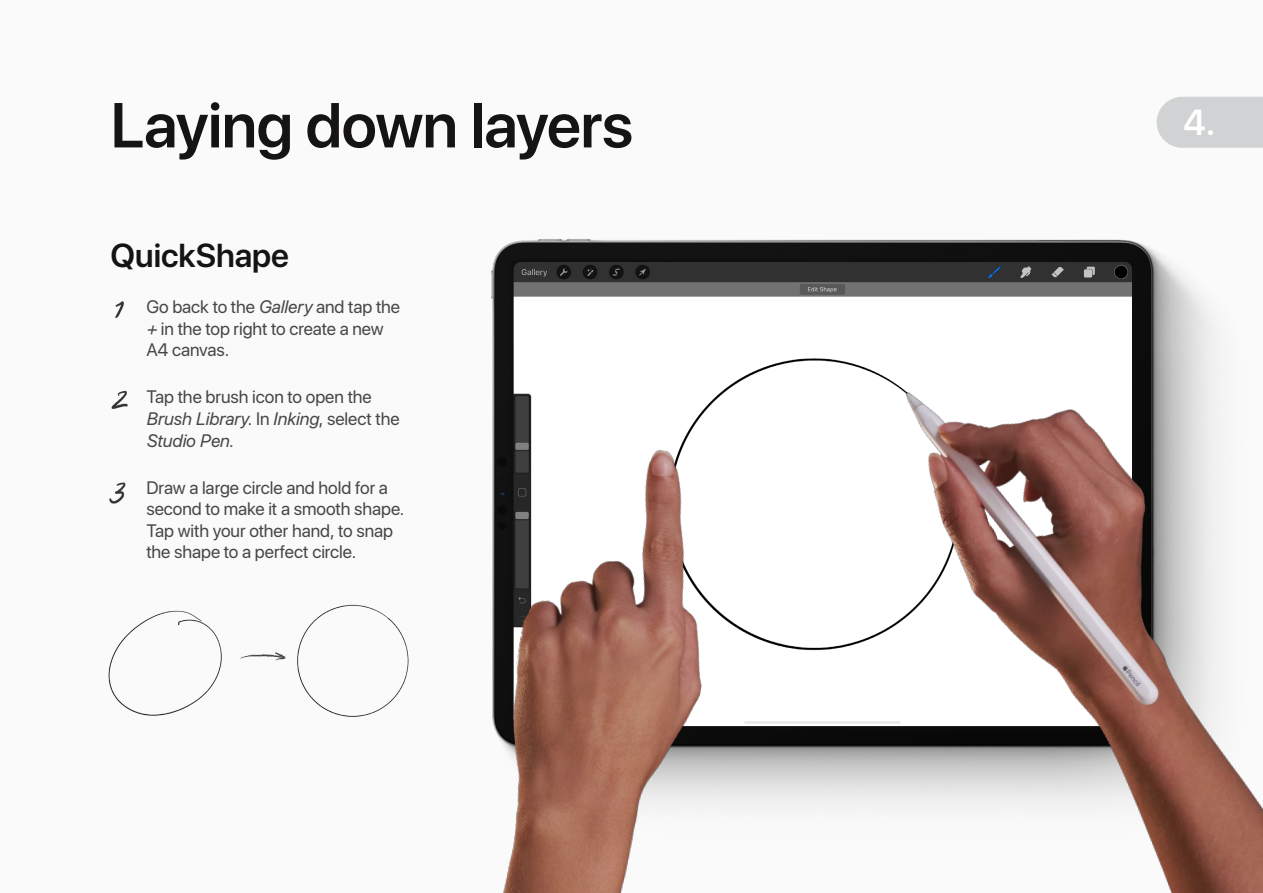
<style>
.page{position:relative;width:1263px;height:893px;background:#fafafa}
.page>*{position:absolute;margin:0;border:0;box-sizing:border-box;transform-origin:0 0}
.H1_-_42pt{font:600 63px "SF Pro Display";letter-spacing:-.01em;color:#151314}
.Page_numbers{font:600 36px "SF Pro Display";color:#fff}
.H2_-_30pt{font:600 33px "SF Pro Display";color:#151314}
.Basic_Body{font:18px/21.6px "SF Pro Display";color:#484646}
.s1{font-style:italic}
</style>
<div class="page">
<img style="left:115px;top:301px;width:9px;height:18px">
<img style="left:111px;top:390px;width:17px;height:19px">
<img style="left:109px;top:482px;width:17px;height:22px">
<img style="left:491px;top:239px;width:721px;height:563px">
<div style="left:1157px;top:97px;width:106px;height:51px;background:#d1d2d4"></div>
<img style="left:905px;top:336px;width:358px;height:557px">
<img style="left:491px;top:432px;width:248px;height:461px">
<img style="left:108px;top:610px;width:114px;height:106px">
<img style="left:297px;top:604px;width:112px;height:113px">
<svg style="left:240px;top:652px;width:45px;height:9px"></svg>
<p class="H1_-_42pt" style="left:111px;top:80px;width:524px">Laying down layers</p>
<p class="H2_-_30pt" style="left:111px;top:232px;width:180px">QuickShape</p>
<p class="Basic_Body" style="left:146px;top:296px;width:255px">Go back to the <span class="s1">Gallery</span> and tap the <span class="s1">+</span> in the top right to create a new<br>A4 canvas.</p>
<p class="Basic_Body" style="left:146px;top:386px;width:255px">Tap the brush icon to open the<br><span class="s1">Brush Library</span>. In <span class="s1">Inking</span>, select the<br><span class="s1">Studio Pen</span>.</p>
<p class="Basic_Body" style="left:146px;top:476px;width:260px">Draw a large circle and hold for a second to make it a smooth shape.<br>Tap with your other hand, to snap the shape to a perfect circle.</p>
<p class="Page_numbers" style="left:1183px;top:97px;width:34px">4.</p>
</div>
